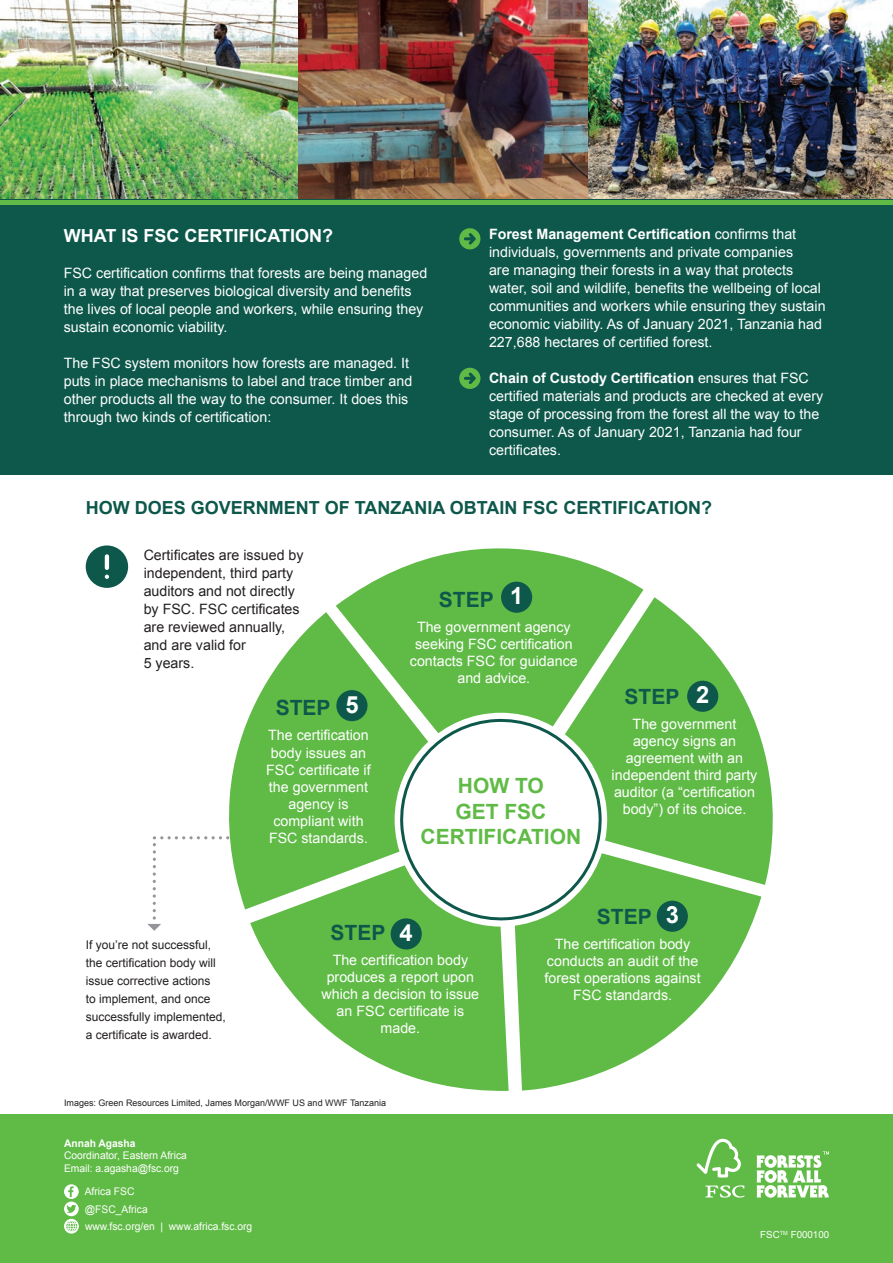
<style>
.page{position:relative;width:893px;height:1263px;background:#fff}
.page>*{position:absolute;margin:0;border:0;box-sizing:border-box;transform-origin:0 0}
.t1{font:700 23.7px "Arial";color:#fff}
.t2{font:700 21px/25.2px "Arial";color:#60bb46;text-align:center}
.t3{font:700 21px "Arial";color:#0d584b}
.t4{font:700 18px "Arial";color:#0d584b}
.t5{font:700 18px "Arial";color:#fff}
.t6{font:14.25px/17.1px "Arial";color:#fff;text-align:center}
.t7{font:14.25px/18px "Arial";color:#231f20}
.t8{font:12px/18px "Arial";color:#231f20}
.t9{font:10.5px/17.2px "Arial";color:#fff}
.t10{font:700 10.5px "Arial";color:#fff}
.t11{font:9.75px "Arial";color:#fff}
.t12{font:9px "Arial";color:#231f20}
.s1{font-weight:700}
</style>
<div class="page">
<img style="left:298px;top:0;width:290px;height:200px">
<img style="left:0;top:0;width:298px;height:200px">
<img style="left:588px;top:0;width:305px;height:200px">
<div style="left:0;top:200px;width:893px;height:275px;background:#0d584b"></div>
<div style="left:0;top:200px;width:893px;height:5px;background:#60bb46"></div>
<svg style="left:336px;top:548px;width:307px;height:170px;fill:#60bb46"></svg>
<svg style="left:564px;top:597px;width:209px;height:288px;fill:#60bb46"></svg>
<svg style="left:515px;top:853px;width:246px;height:237px;fill:#60bb46"></svg>
<svg style="left:252px;top:909px;width:257px;height:182px;fill:#60bb46"></svg>
<svg style="left:229px;top:612px;width:201px;height:297px;fill:#60bb46"></svg>
<div style="left:86px;top:545px;width:42px;height:43px;background:#0d584b;border-radius:50%"></div>
<hr style="left:105px;top:554px;width:4px;height:16px;background:#fff;border-radius:2px">
<svg style="left:105px;top:575px;width:4px;height:4px"></svg>
<svg style="left:147px;top:821px;width:105px;height:110px"></svg>
<svg style="left:501px;top:581px;width:32px;height:32px"></svg>
<svg style="left:687px;top:680px;width:32px;height:32px"></svg>
<svg style="left:656px;top:900px;width:32px;height:32px"></svg>
<svg style="left:390px;top:718px;width:213px;height:232px"></svg>
<svg style="left:336px;top:690px;width:32px;height:32px"></svg>
<div style="left:459px;top:368px;width:21px;height:21px;background:#60bb46;border-radius:50%"></div>
<svg style="left:464px;top:372px;width:12px;height:12px"></svg>
<div style="left:459px;top:228px;width:21px;height:21px;background:#60bb46;border-radius:50%"></div>
<svg style="left:464px;top:233px;width:12px;height:12px"></svg>
<div style="left:0;top:1114px;width:893px;height:149px;background:#60bb46"></div>
<svg style="left:697px;top:1139px;width:44px;height:38px"></svg>
<svg style="left:705px;top:1185px;width:40px;height:12px"></svg>
<svg style="left:756px;top:1151px;width:73px;height:47px"></svg>
<svg style="left:64px;top:1184px;width:15px;height:49px"></svg>
<p class="t5" style="left:64px;top:224px;width:271px">WHAT IS FSC CERTIFICATION?</p>
<p class="t6" style="left:64px;top:264px;width:365px;line-height:18px;text-align:left">FSC certification confirms that forests are being managed in a way that preserves biological diversity and benefits the lives of local people and workers, while ensuring they sustain economic viability.</p>
<p class="t6" style="left:64px;top:354px;width:350px;line-height:18px;text-align:left">The FSC system monitors how forests are managed. It puts in place mechanisms to label and trace timber and other products all the way to the consumer. It does this through two kinds of certification:</p>
<p class="t6" style="left:489px;top:225px;width:338px;line-height:18px;text-align:left"><span class="s1">Forest Management Certification</span> confirms that individuals, governments and private companies<br>are managing their forests in a way that protects water, soil and wildlife, benefits the wellbeing of local communities and workers while ensuring they sustain economic viability. As of January 2021, Tanzania had 227,688 hectares of certified forest.</p>
<p class="t6" style="left:489px;top:369px;width:336px;line-height:18px;text-align:left"><span class="s1">Chain of Custody Certification</span> ensures that FSC certified materials and products are checked at every stage of processing from the forest all the way to the consumer. As of January 2021, Tanzania had four certificates.</p>
<p class="t4" style="left:86px;top:496px;width:628px">HOW DOES GOVERNMENT OF TANZANIA OBTAIN FSC CERTIFICATION?</p>
<p class="t7" style="left:144px;top:547px;width:161px">Certificates are issued by independent, third party auditors and not directly by FSC. FSC certificates are reviewed annually, and are valid for<br>5 years.</p>
<h2 class="t3" style="left:276px;top:694px;width:56px">STEP</h2>
<p class="t6" style="left:266px;top:727px;width:106px">The certification body issues an<br>FSC certificate if the government agency is compliant with<br>FSC standards.</p>
<h1 class="t1" style="left:345px;top:689px;width:15px">5</h1>
<h1 class="t1" style="left:510px;top:580px;width:15px">1</h1>
<h2 class="t3" style="left:439px;top:586px;width:56px">STEP</h2>
<p class="t6" style="left:410px;top:619px;width:169px">The government agency seeking FSC certification contacts FSC for guidance and advice.</p>
<h2 class="t2" style="left:421px;top:774px;width:162px">HOW TO<br>GET FSC<br>CERTIFICATION</h2>
<h1 class="t1" style="left:696px;top:679px;width:15px">2</h1>
<h2 class="t3" style="left:625px;top:682px;width:56px">STEP</h2>
<p class="t6" style="left:612px;top:715px;width:147px">The government agency signs an agreement with an independent third party auditor (a “certification body”) of its choice.</p>
<p class="t8" style="left:86px;top:936px;width:142px">If you’re not successful, the certification body will issue corrective actions<br>to implement, and once successfully implemented, a certificate is awarded.</p>
<h1 class="t1" style="left:400px;top:917px;width:15px">4</h1>
<h2 class="t3" style="left:330px;top:919px;width:56px">STEP</h2>
<p class="t6" style="left:322px;top:952px;width:159px">The certification body produces a report upon which a decision to issue an FSC certificate is made.</p>
<p class="t12" style="left:64px;top:1097px;width:323px">Images: Green Resources Limited, James Morgan/WWF US and WWF Tanzania</p>
<p class="t10" style="left:64px;top:1136px;width:73px">Annah Agasha</p>
<p class="t9" style="left:64px;top:1149px;width:124px;line-height:12.6px">Coordinator, Eastern Africa<br>Email: a.agasha@fsc.org</p>
<p class="t9" style="left:85px;top:1183px;width:169px">Africa FSC<br>@FSC_Africa<br>www.fsc.org/en | www.africa.fsc.org</p>
<h1 class="t1" style="left:666px;top:899px;width:15px">3</h1>
<h2 class="t3" style="left:597px;top:902px;width:56px">STEP</h2>
<p class="t6" style="left:545px;top:935px;width:158px">The certification body conducts an audit of the forest operations against<br>FSC standards.</p>
<p class="t11" style="left:760px;top:1228px;width:70px">FSC<sup>TM</sup> F000100</p>
</div>
